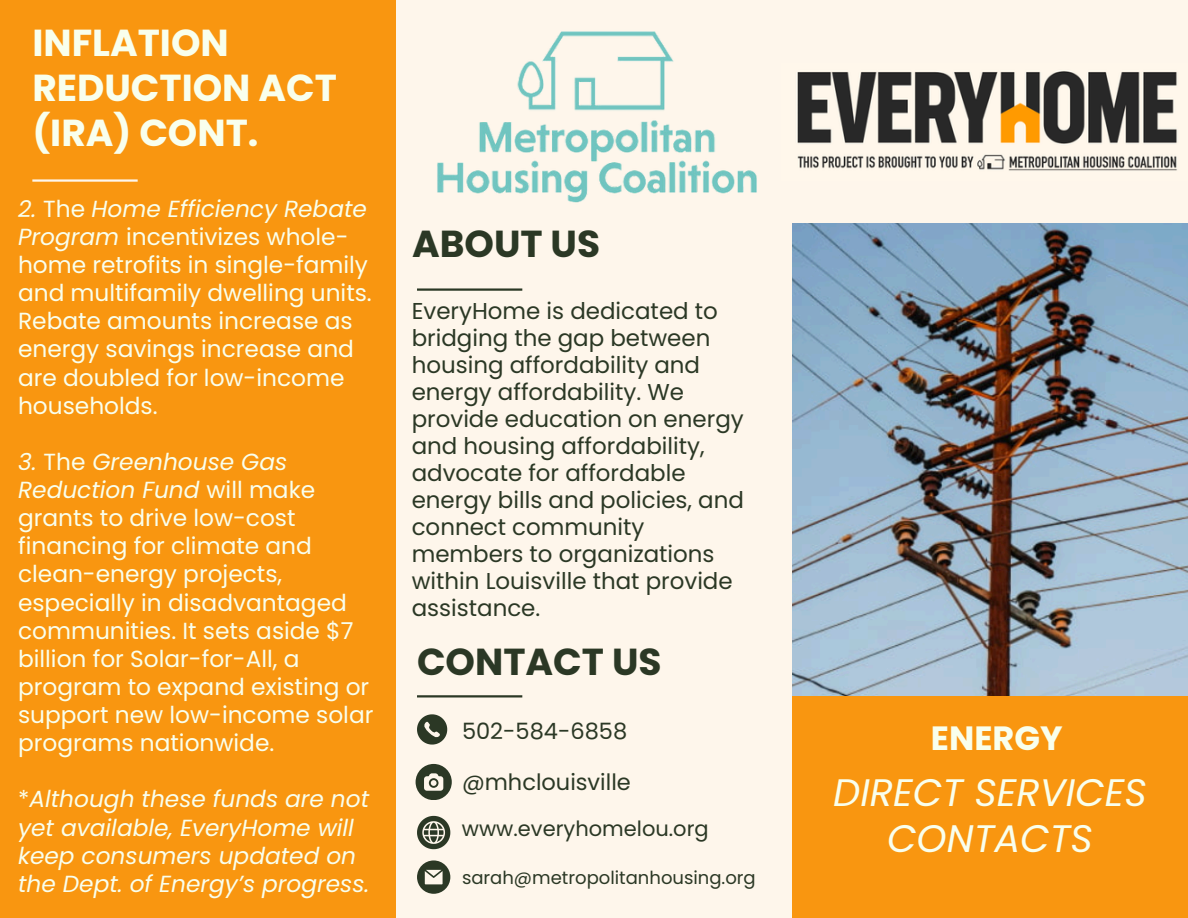
<style>
.page{position:relative;width:1188px;height:918px;background:#f99610}
.page>*{position:absolute;margin:0;border:0;box-sizing:border-box;transform-origin:0 0}
.t1{font:italic 38.4px/46.2px "Poppins";color:#f9ffed;text-align:center}
.t2{font:700 37.5px/45px "Poppins";color:#f9ffed}
.t3{font:700 37.5px "Poppins";color:#2b3825}
.t4{font:700 33.6px "Poppins";color:#f9ffed}
.t5{font:23.25px/28.2px "Poppins";color:#f9ffed}
.t6{font:italic 23.25px/28.2px "Poppins";color:#f9ffed}
.t7{font:22.95px/27px "Poppins";color:#2b3825}
.t8{font:22.5px "Poppins";color:#2b3825}
.t9{font:21px "Poppins";color:#2b3825}
.t10{font:18px "Poppins";color:#2b3825}
.s1{font-style:italic}
.s2{font-style:normal}
</style>
<div class="page">
<div style="left:396px;top:0;width:396px;height:917px;background:#fef6eb"></div>
<img style="left:437px;top:31px;width:320px;height:172px">
<img style="left:792px;top:223px;width:396px;height:472px">
<div style="left:792px;top:0;width:396px;height:223px;background:#fef6eb"></div>
<svg style="left:417px;top:714px;width:30px;height:31px"></svg>
<svg style="left:417px;top:816px;width:33px;height:33px"></svg>
<hr style="left:417px;top:288px;width:105px;height:3px;background:#2b3825">
<hr style="left:417px;top:695px;width:105px;height:3px;background:#2b3825">
<hr style="left:32px;top:179px;width:106px;height:3px;background:#fef6eb">
<img style="left:797px;top:70px;width:381px;height:101px">
<svg style="left:417px;top:860px;width:33px;height:34px"></svg>
<svg style="left:416px;top:764px;width:36px;height:36px"></svg>
<p class="t2" style="left:32px;top:20px;width:306px">INFLATION<br>REDUCTION ACT (IRA) CONT.</p>
<p class="t5" style="left:18px;top:195px;width:355px"><span class="s1">2.</span> The <span class="s1">Home Efficiency Rebate<br>Program</span> incentivizes whole&shy;home retrofits in single-family and multifamily dwelling units.<br>Rebate amounts increase as energy savings increase and are doubled for low-income households.</p>
<p class="t5" style="left:18px;top:448px;width:357px"><span class="s1">3.</span> The <span class="s1">Greenhouse Gas<br>Reduction Fund</span> will make grants to drive low-cost financing for climate and clean-energy projects, especially in disadvantaged communities. It sets aside $7 billion for Solar-for-All, a program to expand existing or support new low-income solar programs nationwide.</p>
<p class="t6" style="left:18px;top:785px;width:353px"><span class="s2">*</span>Although these funds are not yet available, EveryHome will keep consumers updated on the Dept. of Energy’s progress.</p>
<h4 class="t3" style="left:412px;top:218px;width:190px">ABOUT US</h4>
<h4 class="t7" style="left:412px;top:298px;width:334px">EveryHome is dedicated to bridging the gap between housing affordability and energy affordability. We provide education on energy and housing affordability, advocate for affordable energy bills and policies, and connect community members to organizations within Louisville that provide assistance.</h4>
<h1 class="t3" style="left:417px;top:635px;width:246px">CONTACT US</h1>
<h4 class="t8" style="left:462px;top:716px;width:167px">502-584-6858</h4>
<h1 class="t8" style="left:462px;top:766px;width:170px">@mhclouisville</h1>
<p class="t9" style="left:462px;top:814px;width:248px">www.everyhomelou.org</p>
<h4 class="t10" style="left:462px;top:865px;width:295px">sarah@metropolitanhousing.org</h4>
<p class="t4" style="left:931px;top:715px;width:133px">ENERGY</p>
<h4 class="t1" style="left:833px;top:769px;width:315px">DIRECT SERVICES<br>CONTACTS</h4>
</div>
